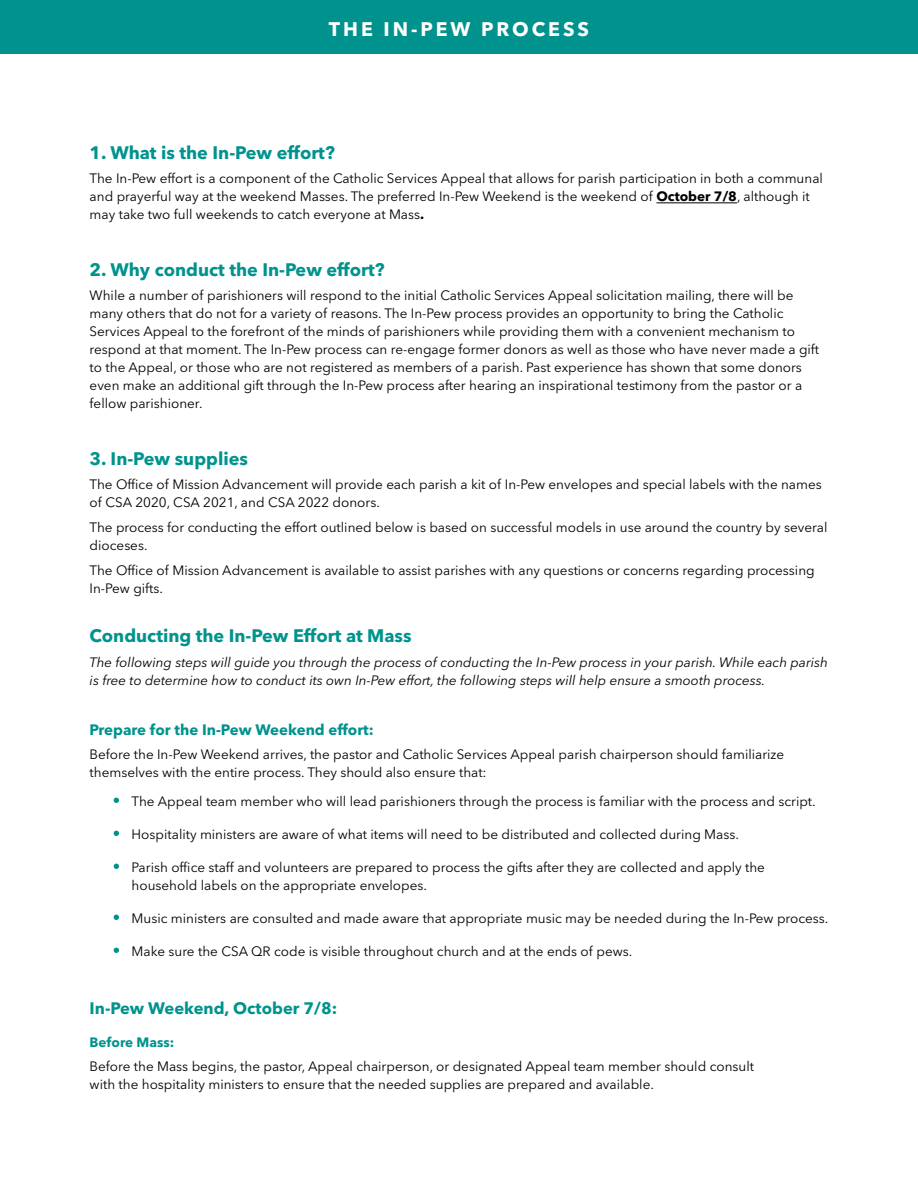
<style>
.page{position:relative;width:918px;height:1188px;background:#fff}
.page>*{position:absolute;margin:0;border:0;box-sizing:border-box;transform-origin:0 0}
.t1{font:700 19.5px "Avenir Next LT Pro";letter-spacing:.15em;color:#fff}
.t2{font:700 18px "Avenir Next LT Pro";color:#00938d}
.t3{font:700 16.5px "Avenir Next LT Pro";color:#00938d}
.t4{font:700 15px "Avenir Next LT Pro";color:#00938d}
.t5{font:13.5px/18px "Avenir Next LT Pro";color:#000}
.t6{font:italic 13.5px/18px "Avenir Next LT Pro";color:#000}
.t7{font:700 13.5px "Avenir Next LT Pro";color:#00938d}
.s1{font-weight:700}
</style>
<div class="page">
<div style="left:0;top:0;width:918px;height:53px;background:#00938d"></div>
<hr style="left:656px;top:203px;width:81px;height:1px;background:#000">
<svg style="left:114px;top:798px;width:5px;height:5px"></svg>
<svg style="left:114px;top:831px;width:5px;height:5px"></svg>
<svg style="left:114px;top:864px;width:5px;height:5px"></svg>
<svg style="left:114px;top:915px;width:5px;height:5px"></svg>
<svg style="left:114px;top:948px;width:5px;height:5px"></svg>
<h1 class="t1" style="left:329px;top:17px;width:262px">THE IN-PEW PROCESS</h1>
<h2 class="t2" style="left:90px;top:141px;width:247px">1. What is the In-Pew effort?</h2>
<p class="t5" style="left:90px;top:170px;width:735px">The In-Pew effort is a component of the Catholic Services Appeal that allows for parish participation in both a communal and prayerful way at the weekend Masses. The preferred In-Pew Weekend is the weekend of <span class="s1">October 7/8</span>, although it may take two full weekends to catch everyone at Mass<span class="s1">.</span></p>
<h2 class="t2" style="left:90px;top:258px;width:297px">2. Why conduct the In-Pew effort?</h2>
<p class="t5" style="left:90px;top:287px;width:731px">While a number of parishioners will respond to the initial Catholic Services Appeal solicitation mailing, there will be many others that do not for a variety of reasons. The In-Pew process provides an opportunity to bring the Catholic Services Appeal to the forefront of the minds of parishioners while providing them with a convenient mechanism to respond at that moment. The In-Pew process can re-engage former donors as well as those who have never made a gift to the Appeal, or those who are not registered as members of a parish. Past experience has shown that some donors even make an additional gift through the In-Pew process after hearing an inspirational testimony from the pastor or a fellow parishioner.</p>
<h2 class="t2" style="left:90px;top:447px;width:160px">3. In-Pew supplies</h2>
<p class="t5" style="left:90px;top:476px;width:734px">The Office of Mission Advancement will provide each parish a kit of In-Pew envelopes and special labels with the names of CSA 2020, CSA 2021, and CSA 2022 donors.</p>
<p class="t5" style="left:90px;top:519px;width:739px">The process for conducting the effort outlined below is based on successful models in use around the country by several dioceses.</p>
<p class="t5" style="left:90px;top:561px;width:727px">The Office of Mission Advancement is available to assist parishes with any questions or concerns regarding processing<br>In-Pew gifts.</p>
<h2 class="t2" style="left:90px;top:625px;width:323px">Conducting the In-Pew Effort at Mass</h2>
<p class="t6" style="left:90px;top:654px;width:740px">The following steps will guide you through the process of conducting the In-Pew process in your parish. While each parish is free to determine how to conduct its own In-Pew effort, the following steps will help ensure a smooth process.</p>
<p class="t4" style="left:90px;top:720px;width:286px">Prepare for the In-Pew Weekend effort:</p>
<p class="t5" style="left:90px;top:746px;width:696px">Before the In-Pew Weekend arrives, the pastor and Catholic Services Appeal parish chairperson should familiarize themselves with the entire process. They should also ensure that:</p>
<p class="t5" style="left:132px;top:792px;width:686px">The Appeal team member who will lead parishioners through the process is familiar with the process and script.</p>
<p class="t5" style="left:132px;top:825px;width:609px">Hospitality ministers are aware of what items will need to be distributed and collected during Mass.</p>
<p class="t5" style="left:132px;top:858px;width:635px">Parish office staff and volunteers are prepared to process the gifts after they are collected and apply the household labels on the appropriate envelopes.</p>
<p class="t5" style="left:132px;top:909px;width:698px">Music ministers are consulted and made aware that appropriate music may be needed during the In-Pew process.</p>
<p class="t5" style="left:132px;top:942px;width:502px">Make sure the CSA QR code is visible throughout church and at the ends of pews.</p>
<p class="t3" style="left:90px;top:998px;width:249px">In-Pew Weekend, October 7/8:</p>
<p class="t7" style="left:90px;top:1034px;width:86px">Before Mass:</p>
<p class="t5" style="left:90px;top:1058px;width:666px">Before the Mass begins, the pastor, Appeal chairperson, or designated Appeal team member should consult with the hospitality ministers to ensure that the needed supplies are prepared and available.</p>
</div>
